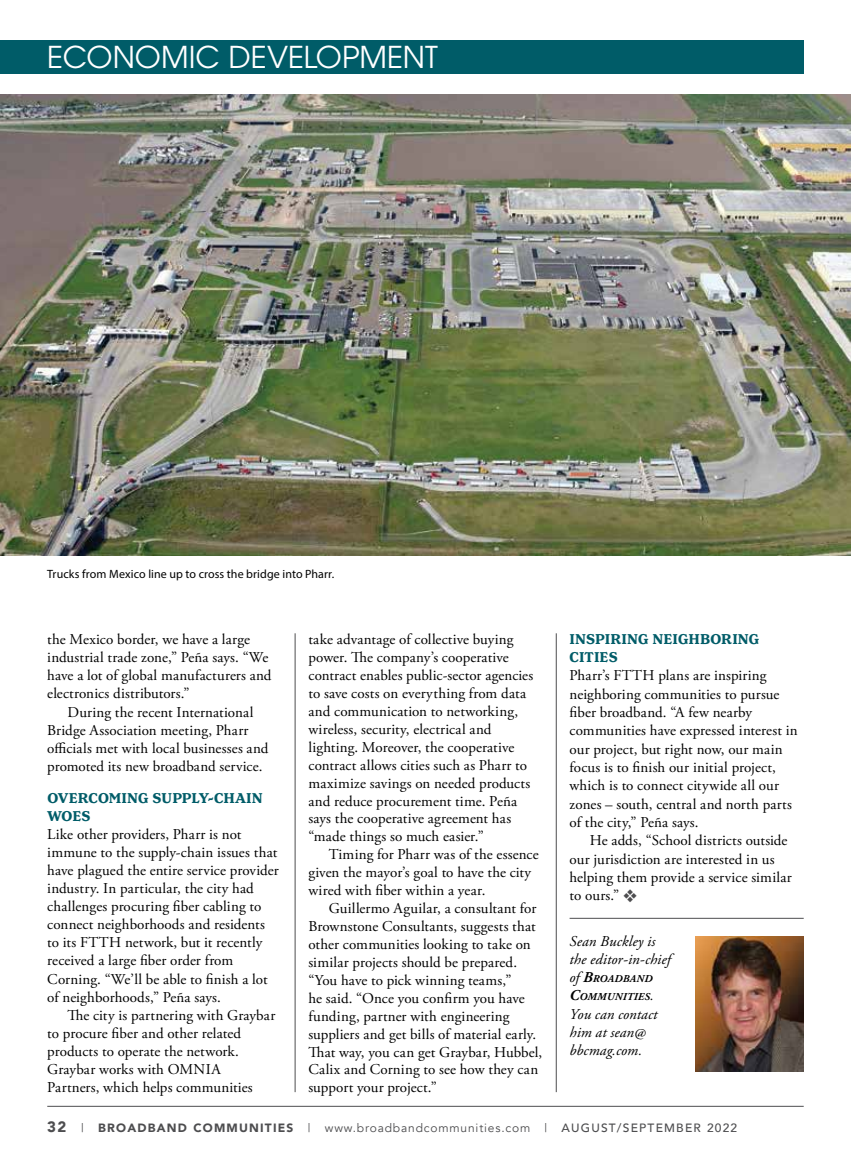
<style>
.page{position:relative;width:851px;height:1161px;background:#fff}
.page>*{position:absolute;margin:0;border:0;box-sizing:border-box;transform-origin:0 0}
.t1{font:30px "ITC Avant Garde Pro";color:#fff}
.t2{font:15px/17.9px "Adobe Garamond Pro";letter-spacing:.01em;color:#000}
.t3{font:italic 15px/18.3px "Adobe Garamond Pro";letter-spacing:.005em;color:#000}
.t4{font:700 15px/18.1px "Henriette";letter-spacing:.005em;color:#005c68}
.t5{font:12px "Avenir";letter-spacing:.07em;color:#4d4d4f}
.t6{font:12px "Myriad Pro";letter-spacing:.005em;color:#000}
.t7{font:italic 700 10.5px/18.3px "Adobe Garamond Pro";letter-spacing:.025em;color:#000}
.s1{color:#4d4d4f}
.s2{font-weight:400;font-size:15px}
.s3{font-size:15px}
.s4{font-weight:900;font-size:15px}
.s5{font-weight:900}
.s6{font-weight:500}
</style>
<div class="page">
<div style="left:0;top:40px;width:803px;height:34px;background:#005c68"></div>
<hr style="left:47px;top:1106px;width:756px;height:1px;background:#4d4d4f">
<hr style="left:556px;top:633px;width:1px;height:459px;background:#4d4d4f">
<hr style="left:295px;top:633px;width:1px;height:459px;background:#4d4d4f">
<hr style="left:569px;top:918px;width:234px;height:1px;background:#4d4d4f">
<img style="left:695px;top:936px;width:108px;height:135px">
<img style="left:0;top:94px;width:850px;height:461px">
<h1 class="t1" style="left:47px;top:39px;width:392px">ECONOMIC DEVELOPMENT</h1>
<p class="t6" style="left:47px;top:566px;width:288px">Trucks from Mexico line up to cross the bridge into Pharr.</p>
<p class="t2" style="left:47px;top:631px;width:226px">the Mexico border, we have a large industrial trade zone,” Peña says. “We have a lot of global manufacturers and electronics distributors.”</p>
<p class="t2" style="left:47px;top:703px;width:223px;text-indent:20px">During the recent International Bridge Association meeting, Pharr officials met with local businesses and promoted its new broadband service.</p>
<p class="t4" style="left:47px;top:789px;width:217px">OVERCOMING SUPPLY-CHAIN<br>WOES</p>
<p class="t2" style="left:47px;top:825px;width:233px">Like other providers, Pharr is not immune to the supply-chain issues that have plagued the entire service provider industry. In particular, the city had challenges procuring fiber cabling to connect neighborhoods and residents to its FTTH network, but it recently received a large fiber order from Corning. “We’ll be able to finish a lot of neighborhoods,” Peña says.</p>
<p class="t2" style="left:47px;top:1006px;width:229px;text-indent:20px">The city is partnering with Graybar to procure fiber and other related products to operate the network.<br>Graybar works with OMNIA<br>Partners, which helps communities</p>
<p class="t2" style="left:308px;top:631px;width:226px">take advantage of collective buying power. The company’s cooperative contract enables public-sector agencies to save costs on everything from data and communication to networking, wireless, security, electrical and lighting. Moreover, the cooperative contract allows cities such as Pharr to maximize savings on needed products and reduce procurement time. Peña says the cooperative agreement has “made things so much easier.”</p>
<p class="t2" style="left:308px;top:846px;width:232px;text-indent:20px">Timing for Pharr was of the essence given the mayor’s goal to have the city wired with fiber within a year.</p>
<p class="t2" style="left:308px;top:900px;width:235px;text-indent:20px">Guillermo Aguilar, a consultant for Brownstone Consultants, suggests that other communities looking to take on similar projects should be prepared. “You have to pick winning teams,”<br>he said. “Once you confirm you have funding, partner with engineering suppliers and get bills of material early.<br>That way, you can get Graybar, Hubbel, Calix and Corning to see how they can support your project.”</p>
<p class="t4" style="left:569px;top:630px;width:191px">INSPIRING NEIGHBORING<br>CITIES</p>
<p class="t2" style="left:569px;top:667px;width:229px;line-height:18.3px">Pharr’s FTTH plans are inspiring neighboring communities to pursue fiber broadband. “A few nearby communities have expressed interest in our project, but right now, our main focus is to finish our initial project, which is to connect citywide all our zones – south, central and north parts of the city,” Peña says.</p>
<p class="t2" style="left:569px;top:832px;width:224px;line-height:18.3px;text-indent:20px">He adds, “School districts outside our jurisdiction are interested in us helping them provide a service similar to ours.” <span class="s1">❖</span></p>
<p class="t3" style="left:569px;top:932px;width:103px">Sean Buckley is the editor-in-chief</p>
<p class="t7" style="left:569px;top:970px;width:86px"><span class="s2">of</span> <span class="s3">B</span>ROADBAND<br><span class="s3">C</span>OMMUNITIES<span class="s2">.</span></p>
<p class="t3" style="left:569px;top:1005px;width:89px">You can contact him at sean@ bbcmag.com.</p>
<p class="t5" style="left:47px;top:1121px;width:691px"><span class="s4">32</span> | <span class="s5">BROADBAND COMMUNITIES</span> | www.broadbandcommunities.com | <span class="s6">AUGUST/SEPTEMBER 2022</span></p>
</div>
